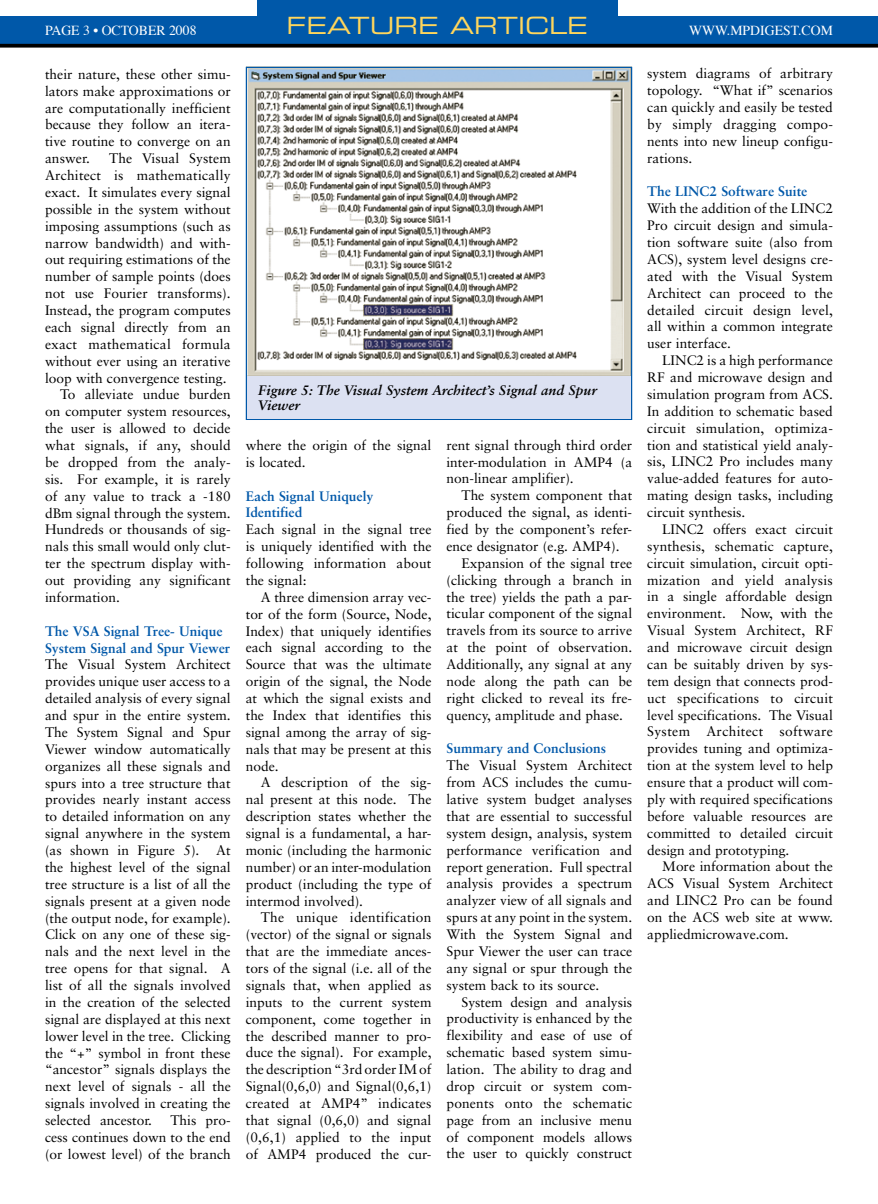
<style>
.page{position:relative;width:878px;height:1204px;background:#fff}
.page>*{position:absolute;margin:0;border:0;box-sizing:border-box;transform-origin:0 0}
.t1{font:23.75px "Eurostile Extended Two";color:#ffd65c}
.t2{font:13.75px/16.9px "Sabon";color:#000;text-align:justify}
.t3{font:700 13.75px/16.9px "Sabon";color:#0058a9}
.t4{font:italic 700 13.75px/15px "Sabon";color:#000}
.t5{font:13.75px "Times";color:#fff}
</style>
<div class="page">
<div style="left:0;top:17px;width:878px;height:27px;background:#0058a9"></div>
<svg style="left:0;top:44px;width:878px;height:4px;background:#1a1a1a"></svg>
<div style="left:257px;top:0;width:360px;height:35px;background:#0058a9"></div>
<img style="left:248px;top:69px;width:382px;height:308px">
<div style="left:247px;top:377px;width:384px;height:42px;background:#dce1f2"></div>
<p class="t5" style="left:45px;top:17px;width:153px">PAGE 3 • OCTOBER 2008</p>
<h1 class="t1" style="left:286px;top:10px;width:303px">FEATURE ARTICLE</h1>
<p class="t5" style="left:689px;top:17px;width:145px">WWW.MPDIGEST.COM</p>
<p class="t2" style="left:45px;top:65px;width:187px">their nature, these other simu&shy;lators make approximations or are computationally inefficient because they follow an itera&shy;tive routine to converge on an answer.</p>
<p class="t2" style="left:647px;top:65px;width:187px">system diagrams of arbitrary topology. “What if” scenarios can quickly and easily be tested by simply dragging compo&shy;nents into new lineup configu&shy;rations.</p>
<p class="t3" style="left:647px;top:183px;width:162px">The LINC2 Software Suite</p>
<p class="t2" style="left:647px;top:200px;width:187px">With the addition of the LINC2<br>Pro circuit design and simula&shy;tion software suite (also from ACS), system level designs cre&shy;ated with the Visual System Architect can proceed to the detailed circuit design level, all within a common integrate user interface.</p>
<p class="t2" style="left:647px;top:352px;width:187px;text-indent:15px">LINC2 is a high performance RF and microwave design and simulation program from ACS.<br>In addition to schematic based circuit simulation, optimiza&shy;tion and statistical yield analy&shy;sis, LINC2 Pro includes many value-added features for auto&shy;mating design tasks, including circuit synthesis.</p>
<p class="t2" style="left:647px;top:520px;width:187px;text-indent:15px">LINC2 offers exact circuit synthesis, schematic capture, circuit simulation, circuit opti&shy;mization and yield analysis in a single affordable design environment. Now, with the Visual System Architect, RF and microwave circuit design can be suitably driven by sys&shy;tem design that connects prod&shy;uct specifications to circuit level specifications. The Visual System Architect software provides tuning and optimiza&shy;tion at the system level to help ensure that a product will com&shy;ply with required specifications before valuable resources are committed to detailed circuit design and prototyping.</p>
<p class="t2" style="left:647px;top:858px;width:187px;text-indent:15px">More information about the ACS Visual System Architect and LINC2 Pro can be found on the ACS web site at www. appliedmicrowave.com.</p>
<p class="t2" style="left:109px;top:150px;width:123px">The Visual System</p>
<p class="t2" style="left:45px;top:167px;width:187px">Architect is mathematically</p>
<p class="t2" style="left:45px;top:183px;width:187px">exact. It simulates every signal</p>
<p class="t2" style="left:45px;top:200px;width:187px">possible in the system without</p>
<p class="t2" style="left:45px;top:217px;width:187px">imposing assumptions (such as</p>
<p class="t2" style="left:45px;top:234px;width:187px">narrow bandwidth) and with-</p>
<p class="t2" style="left:45px;top:251px;width:187px">out requiring estimations of the</p>
<p class="t2" style="left:45px;top:268px;width:187px">number of sample points (does</p>
<p class="t2" style="left:45px;top:285px;width:187px">not use Fourier transforms).</p>
<p class="t2" style="left:45px;top:302px;width:187px">Instead, the program computes</p>
<p class="t2" style="left:45px;top:318px;width:187px">each signal directly from an</p>
<p class="t2" style="left:45px;top:335px;width:187px">exact mathematical formula</p>
<p class="t2" style="left:45px;top:352px;width:187px">without ever using an iterative</p>
<p class="t2" style="left:45px;top:369px;width:183px">loop with convergence testing.</p>
<p class="t2" style="left:60px;top:386px;width:172px">To alleviate undue burden</p>
<p class="t2" style="left:45px;top:403px;width:187px">on computer system resources,</p>
<p class="t2" style="left:45px;top:420px;width:187px">the user is allowed to decide</p>
<p class="t2" style="left:45px;top:437px;width:187px">what signals, if any, should</p>
<p class="t2" style="left:45px;top:453px;width:187px">be dropped from the analy-</p>
<p class="t2" style="left:45px;top:470px;width:187px">sis. For example, it is rarely</p>
<p class="t2" style="left:45px;top:487px;width:187px">of any value to track a -180</p>
<p class="t2" style="left:45px;top:504px;width:187px">dBm signal through the system.</p>
<p class="t2" style="left:45px;top:521px;width:187px">Hundreds or thousands of sig-</p>
<p class="t2" style="left:45px;top:538px;width:187px">nals this small would only clut-</p>
<p class="t2" style="left:45px;top:555px;width:187px">ter the spectrum display with-</p>
<p class="t2" style="left:45px;top:572px;width:187px">out providing any significant</p>
<p class="t2" style="left:45px;top:588px;width:76px">information.</p>
<p class="t3" style="left:45px;top:622px;width:187px">The VSA Signal Tree- Unique<br>System Signal and Spur Viewer</p>
<p class="t2" style="left:45px;top:656px;width:187px">The Visual System Architect provides unique user access to a detailed analysis of every signal and spur in the entire system.<br>The System Signal and Spur Viewer window automatically organizes all these signals and spurs into a tree structure that provides nearly instant access to detailed information on any signal anywhere in the system (as shown in Figure 5). At the highest level of the signal tree structure is a list of all the signals present at a given node (the output node, for example).<br>Click on any one of these sig&shy;nals and the next level in the tree opens for that signal. A list of all the signals involved in the creation of the selected signal are displayed at this next lower level in the tree. Clicking the “+” symbol in front these “ancestor” signals displays the next level of signals - all the signals involved in creating the selected ancestor.</p>
<p class="t4" style="left:258px;top:383px;width:340px">Figure 5: The Visual System Architect’s Signal and Spur<br>Viewer</p>
<p class="t2" style="left:446px;top:436px;width:187px">rent signal through third order inter-modulation in AMP4 (a non-linear amplifier).</p>
<p class="t2" style="left:461px;top:487px;width:172px">The system component that</p>
<p class="t2" style="left:446px;top:504px;width:187px">produced the signal, as identi-</p>
<p class="t2" style="left:446px;top:521px;width:187px">fied by the component’s refer-</p>
<p class="t2" style="left:446px;top:538px;width:175px">ence designator (e.g. AMP4).</p>
<p class="t2" style="left:461px;top:554px;width:172px">Expansion of the signal tree</p>
<p class="t2" style="left:446px;top:571px;width:187px">(clicking through a branch in</p>
<p class="t2" style="left:446px;top:588px;width:187px">the tree) yields the path a par-</p>
<p class="t2" style="left:446px;top:605px;width:187px">ticular component of the signal</p>
<p class="t2" style="left:446px;top:622px;width:187px">travels from its source to arrive</p>
<p class="t2" style="left:446px;top:639px;width:187px">at the point of observation.</p>
<p class="t2" style="left:446px;top:656px;width:187px">Additionally, any signal at any</p>
<p class="t2" style="left:446px;top:672px;width:187px">node along the path can be</p>
<p class="t2" style="left:446px;top:689px;width:187px">right clicked to reveal its fre-</p>
<p class="t2" style="left:446px;top:706px;width:178px">quency, amplitude and phase.</p>
<p class="t3" style="left:446px;top:740px;width:161px">Summary and Conclusions</p>
<p class="t2" style="left:446px;top:757px;width:187px">The Visual System Architect from ACS includes the cumu&shy;lative system budget analyses that are essential to successful system design, analysis, system performance verification and report generation. Full spectral analysis provides a spectrum analyzer view of all signals and spurs at any point in the system.<br>With the System Signal and Spur Viewer the user can trace any signal or spur through the system back to its source.</p>
<p class="t2" style="left:446px;top:993px;width:187px;text-indent:15px">System design and analysis productivity is enhanced by the flexibility and ease of use of schematic based system simu&shy;lation. The ability to drag and drop circuit or system com&shy;ponents onto the schematic page from an inclusive menu of component models allows the user to quickly construct</p>
<p class="t2" style="left:246px;top:436px;width:187px">where the origin of the signal is located.</p>
<p class="t3" style="left:246px;top:487px;width:129px">Each Signal Uniquely<br>Identified</p>
<p class="t2" style="left:246px;top:521px;width:187px">Each signal in the signal tree is uniquely identified with the following information about the signal:</p>
<p class="t2" style="left:246px;top:588px;width:187px;text-indent:15px">A three dimension array vec&shy;tor of the form (Source, Node, Index) that uniquely identifies each signal according to the Source that was the ultimate origin of the signal, the Node at which the signal exists and the Index that identifies this signal among the array of sig&shy;nals that may be present at this node.</p>
<p class="t2" style="left:246px;top:774px;width:187px;text-indent:15px">A description of the sig&shy;nal present at this node. The description states whether the signal is a fundamental, a har&shy;monic (including the harmonic number) or an inter-modulation product (including the type of intermod involved).</p>
<p class="t2" style="left:246px;top:909px;width:187px;text-indent:15px">The unique identification (vector) of the signal or signals that are the immediate ances&shy;tors of the signal (i.e. all of the signals that, when applied as inputs to the current system component, come together in the described manner to pro&shy;duce the signal). For example, the description “3rd order IM of Signal(0,6,0) and Signal(0,6,1) created at AMP4” indicates that signal (0,6,0) and signal (0,6,1) applied to the input of AMP4 produced the cur-</p>
<p class="t2" style="left:45px;top:1111px;width:187px;text-indent:125px">This pro&shy;cess continues down to the end (or lowest level) of the branch</p>
</div>
